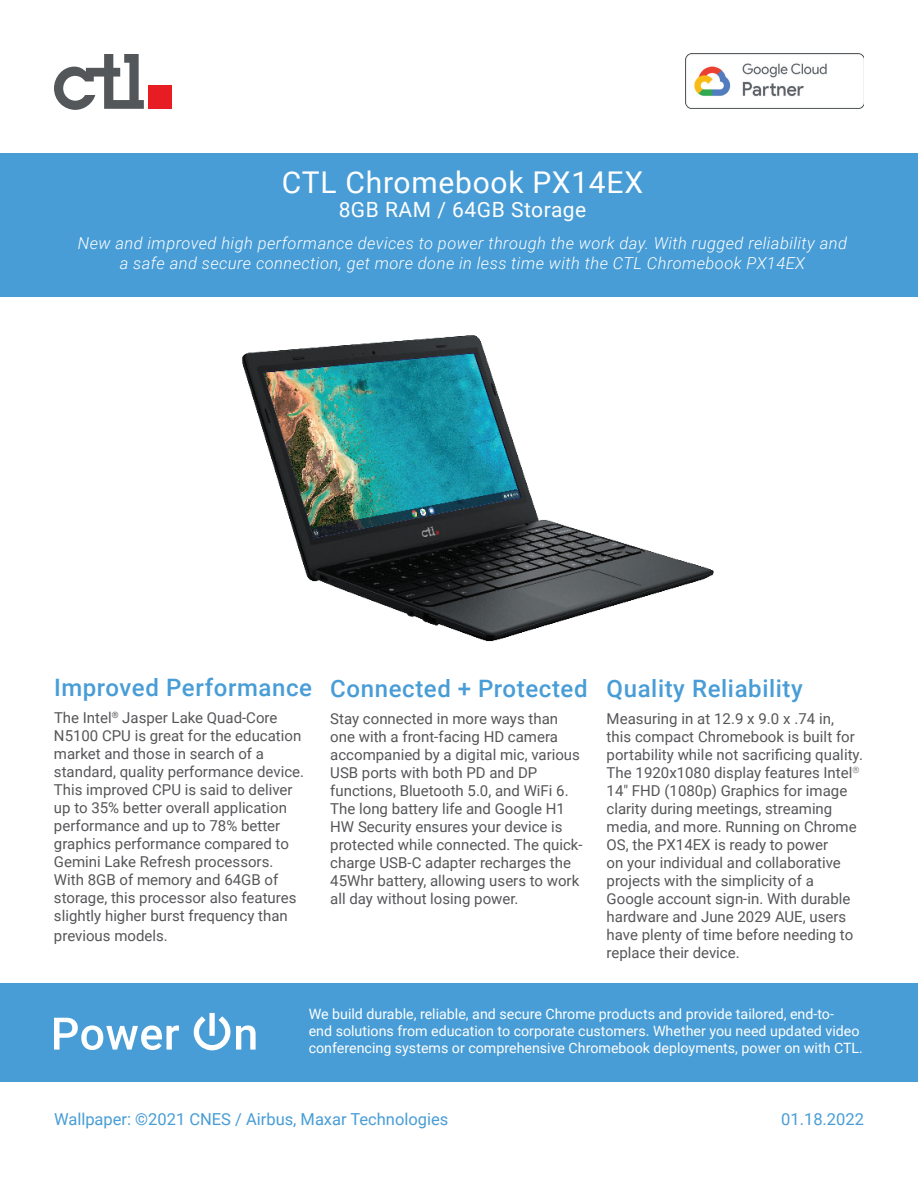
<style>
.page{position:relative;width:918px;height:1188px;background:#fff}
.page>*{position:absolute;margin:0;border:0;box-sizing:border-box;transform-origin:0 0}
.t1{font:30px "Roboto";letter-spacing:.025em;color:#fff}
.t2{font:500 24px "Roboto";letter-spacing:.025em;color:#489dd6}
.t3{font:21px "Roboto";letter-spacing:.025em;color:#fff}
.t4{font:italic 300 16.5px/19.8px "Roboto";letter-spacing:.025em;color:#fff;text-align:center}
.t5{font:16.5px "Roboto";color:#489dd6}
.t6{font:15px/18px "Roboto";color:#555659}
.t7{font:14.25px/17.1px "Roboto";color:#fff}
</style>
<div class="page">
<div style="left:0;top:154px;width:918px;height:143px;background:#489dd6"></div>
<div style="left:0;top:983px;width:918px;height:99px;background:#489dd6"></div>
<img style="left:686px;top:54px;width:178px;height:55px">
<svg style="left:54px;top:54px;width:90px;height:56px"></svg>
<div style="left:149px;top:85px;width:23px;height:24px;background:#e81d24"></div>
<svg style="left:54px;top:1018px;width:125px;height:32px"></svg>
<svg style="left:236px;top:1025px;width:20px;height:25px"></svg>
<svg style="left:193px;top:1013px;width:37px;height:37px"></svg>
<img style="left:242px;top:335px;width:472px;height:307px">
<h1 class="t1" style="left:282px;top:162px;width:363px">CTL Chromebook PX14EX</h1>
<h3 class="t3" style="left:339px;top:195px;width:249px">8GB RAM / 64GB Storage</h3>
<p class="t4" style="left:78px;top:233px;width:771px">New and improved high performance devices to power through the work day. With rugged reliability and a safe and secure connection, get more done in less time with the CTL Chromebook PX14EX</p>
<h2 class="t2" style="left:54px;top:671px;width:260px">Improved Performance</h2>
<p class="t6" style="left:54px;top:708px;width:252px">The Intel<sup>®</sup> Jasper Lake Quad-Core N5100 CPU is great for the education market and those in search of a standard, quality performance device.<br>This improved CPU is said to deliver up to 35% better overall application performance and up to 78% better graphics performance compared to Gemini Lake Refresh processors.<br>With 8GB of memory and 64GB of storage, this processor also features slightly higher burst frequency than</p>
<p class="t6" style="left:54px;top:926px;width:115px">previous models.</p>
<h2 class="t2" style="left:330px;top:671px;width:259px">Connected + Protected</h2>
<p class="t6" style="left:330px;top:709px;width:254px">Stay connected in more ways than one with a front-facing HD camera accompanied by a digital mic, various USB ports with both PD and DP functions, Bluetooth 5.0, and WiFi 6.<br>The long battery life and Google H1<br>HW Security ensures your device is protected while connected. The quick&shy;charge USB-C adapter recharges the 45Whr battery, allowing users to work all day without losing power.</p>
<h2 class="t2" style="left:607px;top:671px;width:198px">Quality Reliability</h2>
<p class="t6" style="left:607px;top:709px;width:258px">Measuring in at 12.9 x 9.0 x .74 in,<br>this compact Chromebook is built for portability while not sacrificing quality.<br>The 1920x1080 display features Intel<sup>® </sup>14" FHD (1080p) Graphics for image clarity during meetings, streaming media, and more. Running on Chrome OS, the PX14EX is ready to power<br>on your individual and collaborative projects with the simplicity of a Google account sign-in. With durable hardware and June 2029 AUE, users have plenty of time before needing to replace their device.</p>
<p class="t7" style="left:309px;top:1004px;width:556px">We build durable, reliable, and secure Chrome products and provide tailored, end-to-<br>end solutions from education to corporate customers. Whether you need updated video conferencing systems or comprehensive Chromebook deployments, power on with CTL.</p>
<p class="t5" style="left:54px;top:1107px;width:396px">Wallpaper: ©2021 CNES / Airbus, Maxar Technologies</p>
<p class="t5" style="left:781px;top:1107px;width:84px">01.18.2022</p>
</div>
